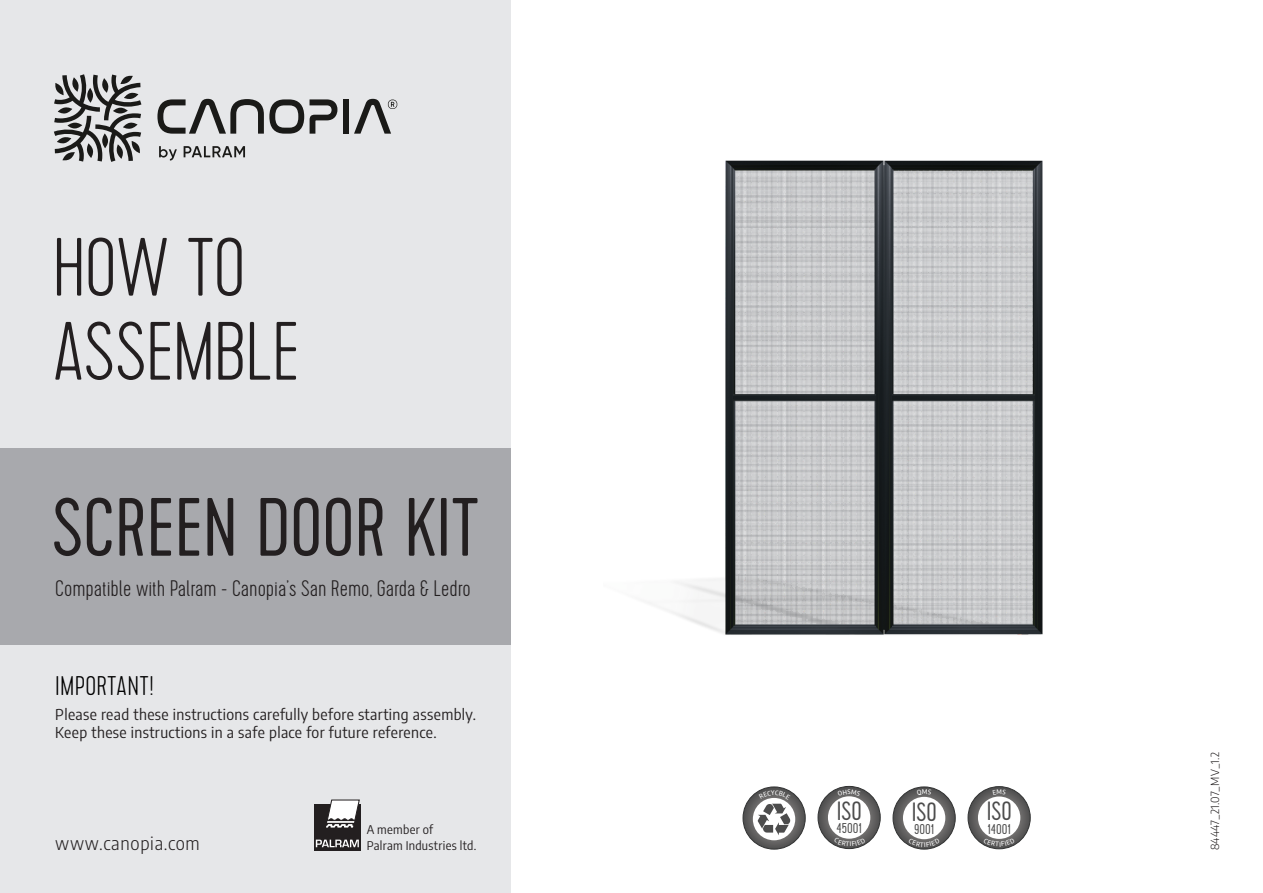
<style>
.page{position:relative;width:1263px;height:893px;background:#fff}
.page>*{position:absolute;margin:0;border:0;box-sizing:border-box;transform-origin:0 0}
.t1{font:100 82.5px/84px "Cervo";letter-spacing:-.015em;color:#231f20}
.t2{font:300 82.5px "Cervo";color:#231f20}
.t3{font:100 27px "Cervo";letter-spacing:.01em;color:#000}
.t4{font:300 26.4px "Cervo";color:#4c4c4c}
.t5{font:100 22.5px "Cervo";color:#231f20}
.t6{font:300 semi-condensed 18px "Encode Sans";letter-spacing:.04em;color:#231f20}
.t7{font:semi-condensed 15px/18px "Encode Sans";letter-spacing:.025em;color:#231f20}
.t8{font:300 14.1px "Cervo";color:#4c4c4c}
.t9{font:semi-condensed 12px/16.5px "Encode Sans";letter-spacing:.025em;color:#231f20}
.t10{font:300 semi-condensed 11.25px "Encode Sans";letter-spacing:.025em;color:#231f20}
</style>
<div class="page">
<div style="left:0;top:1px;width:510px;height:892px;background:#e6e7e9"></div>
<div style="left:0;top:448px;width:510px;height:197px;background:#a8a9ad"></div>
<svg style="left:54px;top:74px;width:87px;height:88px"></svg>
<svg style="left:159px;top:146px;width:18px;height:15px"></svg>
<svg style="left:184px;top:146px;width:61px;height:11px"></svg>
<svg style="left:157px;top:99px;width:180px;height:35px"></svg>
<div style="left:343px;top:99px;width:6px;height:35px;background:#1a1a18"></div>
<svg style="left:354px;top:99px;width:44px;height:35px"></svg>
<img style="left:648px;top:160px;width:395px;height:475px">
<div style="left:314px;top:804px;width:47px;height:46px;background:#231f20"></div>
<svg style="left:326px;top:800px;width:33px;height:28px"></svg>
<svg style="left:316px;top:840px;width:43px;height:7px"></svg>
<svg style="left:968px;top:786px;width:62px;height:63px"></svg>
<svg style="left:893px;top:786px;width:63px;height:63px"></svg>
<svg style="left:818px;top:786px;width:63px;height:63px"></svg>
<svg style="left:743px;top:787px;width:63px;height:62px"></svg>
<h1 class="t1" style="left:52px;top:229px;width:249px">HOW TO<br>ASSEMBLE</h1>
<h1 class="t2" style="left:52px;top:482px;width:429px">SCREEN DOOR KIT</h1>
<h3 class="t5" style="left:55px;top:576px;width:417px">Compatible with Palram - Canopia’s San Remo, Garda &amp; Ledro</h3>
<h2 class="t3" style="left:55px;top:671px;width:100px">IMPORTANT!</h2>
<p class="t7" style="left:55px;top:705px;width:422px">Please read these instructions carefully before starting assembly.<br>Keep these instructions in a safe place for future reference.</p>
<p class="t6" style="left:55px;top:831px;width:146px">www.canopia.com</p>
<p class="t9" style="left:367px;top:821px;width:111px">A member of<br>Palram Industries ltd.</p>
<h3 class="t4" style="left:837px;top:796px;width:26px">ISO</h3>
<p class="t8" style="left:837px;top:820px;width:27px">45001</p>
<h3 class="t4" style="left:912px;top:797px;width:26px">ISO</h3>
<p class="t8" style="left:914px;top:821px;width:21px">9001</p>
<h3 class="t4" style="left:987px;top:797px;width:26px">ISO</h3>
<p class="t8" style="left:987px;top:821px;width:25px">14001</p>
<p class="t10" style="left:1207px;top:850px;width:100px;rotate:-90deg">84447_21.07_MV_1.2</p>
</div>
